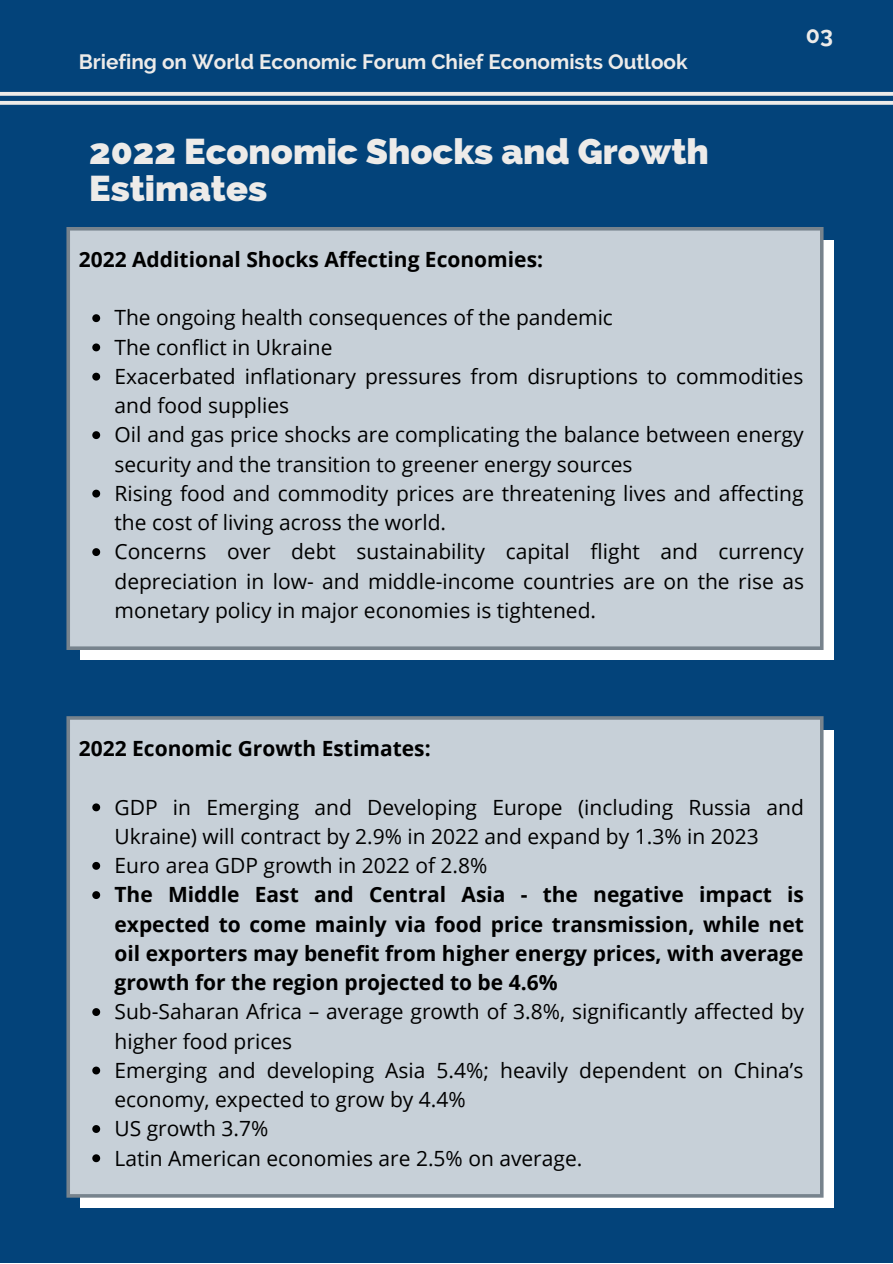
<style>
.page{position:relative;width:893px;height:1264px;background:#fff}
.page>*{position:absolute;margin:0;border:0;box-sizing:border-box;transform-origin:0 0}
.t1{font:800 36px/37px "Raleway";color:#edebe9}
.t2{font:700 23.1px "Raleway";color:#edebe9}
.t3{font:21px/29.2px "Open Sans";color:#000}
.t4{font:700 21px/29.2px "Open Sans";color:#000;text-align:justify}
.t5{font:700 20.7px "Raleway";color:#edebe9}
</style>
<div class="page">
<div style="left:0;top:0;width:892px;height:1262px;background:#03437a"></div>
<svg style="left:0;top:91px;width:892px;height:14px"></svg>
<div style="left:80px;top:240px;width:753px;height:420px;background:#fff"></div>
<div style="left:66px;top:227px;width:757px;height:423px;background:#c7d0d8"></div>
<div style="left:80px;top:729px;width:753px;height:478px;background:#fff"></div>
<div style="left:66px;top:716px;width:757px;height:481px;background:#c7d0d8"></div>
<svg style="left:92px;top:314px;width:8px;height:8px"></svg>
<svg style="left:92px;top:343px;width:8px;height:8px"></svg>
<svg style="left:92px;top:373px;width:8px;height:7px"></svg>
<svg style="left:92px;top:431px;width:8px;height:8px"></svg>
<svg style="left:92px;top:489px;width:8px;height:8px"></svg>
<svg style="left:92px;top:548px;width:8px;height:8px"></svg>
<svg style="left:92px;top:803px;width:8px;height:8px"></svg>
<svg style="left:92px;top:861px;width:8px;height:8px"></svg>
<svg style="left:92px;top:891px;width:8px;height:8px"></svg>
<svg style="left:92px;top:1008px;width:8px;height:7px"></svg>
<svg style="left:92px;top:1066px;width:8px;height:8px"></svg>
<svg style="left:92px;top:1125px;width:8px;height:7px"></svg>
<svg style="left:92px;top:1154px;width:8px;height:8px"></svg>
<p class="t5" style="left:79px;top:49px;width:610px">Briefing on World Economic Forum Chief Economists Outlook</p>
<h1 class="t1" style="left:89px;top:132px;width:621px">2022 Economic Shocks and Growth<br>Estimates</h1>
<p class="t4" style="left:79px;top:244px;width:466px">2022 Additional Shocks Affecting Economies:</p>
<p class="t2" style="left:805px;top:21px;width:29px">03</p>
<p class="t3" style="left:114px;top:303px;width:691px">The ongoing health consequences of the pandemic<br>The conflict in Ukraine<br>Exacerbated inflationary pressures from disruptions to commodities and food supplies<br>Oil and gas price shocks are complicating the balance between energy security and the transition to greener energy sources<br>Rising food and commodity prices are threatening lives and affecting the cost of living across the world.<br>Concerns over debt sustainability capital flight and currency depreciation in low- and middle-income countries are on the rise as monetary policy in major economies is tightened.</p>
<p class="t4" style="left:79px;top:733px;width:353px">2022 Economic Growth Estimates:</p>
<p class="t3" style="left:114px;top:792px;width:691px">GDP in Emerging and Developing Europe (including Russia and<br>Ukraine) will contract by 2.9% in 2022 and expand by 1.3% in 2023<br>Euro area GDP growth in 2022 of 2.8%</p>
<p class="t4" style="left:114px;top:879px;width:691px">The Middle East and Central Asia - the negative impact is expected to come mainly via food price transmission, while net oil exporters may benefit from higher energy prices, with average growth for the region projected to be 4.6%</p>
<p class="t3" style="left:114px;top:996px;width:691px">Sub-Saharan Africa – average growth of 3.8%, significantly affected by higher food prices<br>Emerging and developing Asia 5.4%; heavily dependent on China’s economy, expected to grow by 4.4%<br>US growth 3.7%<br>Latin American economies are 2.5% on average.</p>
</div>
